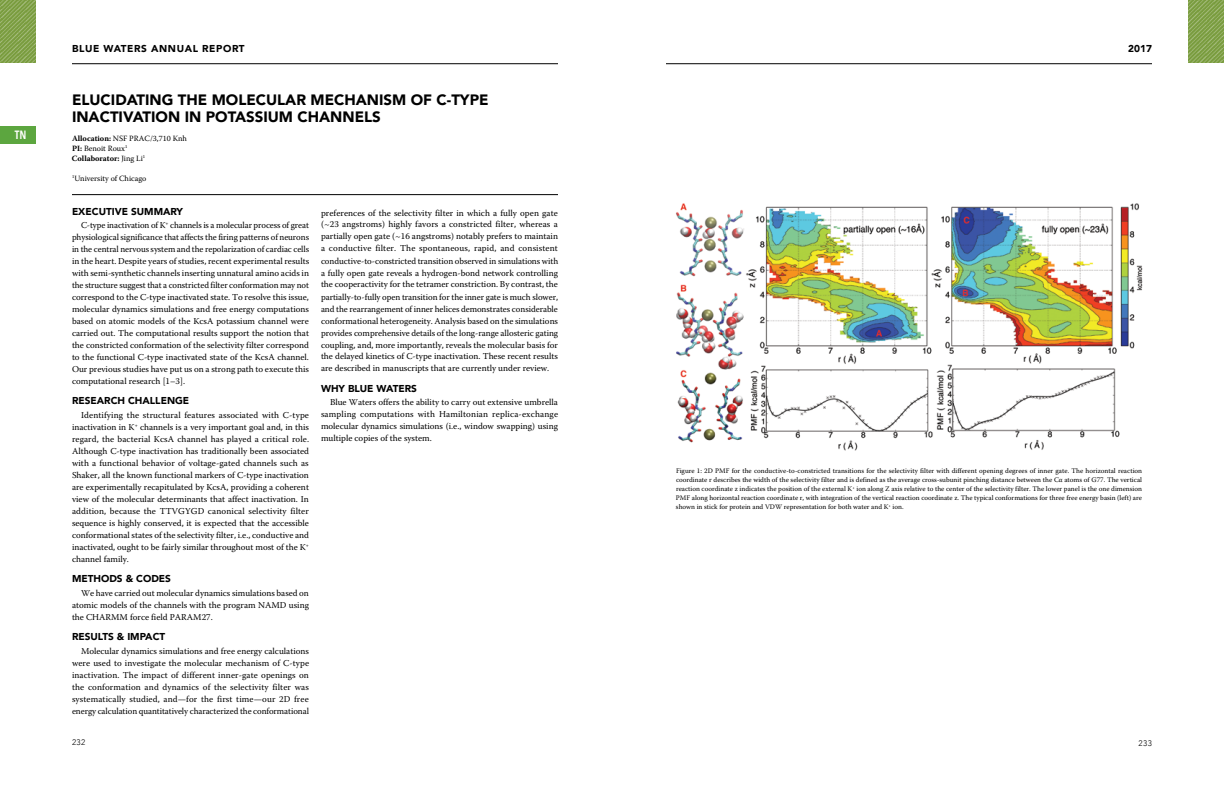
<style>
.page{position:relative;width:1224px;height:792px;background:#fff}
.page>*{position:absolute;margin:0;border:0;box-sizing:border-box;transform-origin:0 0}
.t1{font:900 15px/17px "Avenir";color:#000}
.t2{font:600 12px "Avenir Next Condensed";color:#fff}
.t3{font:900 10px "Avenir";color:#000}
.t4{font:900 10px "Avenir";letter-spacing:.06em;color:#000}
.t5{font:9px/12px "Warnock Pro";color:#000;text-align:justify}
.t6{font:8px/10px "Warnock Pro";color:#000}
.t7{font:300 8px "Avenir";letter-spacing:.06em;color:#000}
.t8{font:7px/9px "Warnock Pro";color:#000;text-align:justify}
.s1{font-weight:700}
</style>
<div class="page">
<img style="left:0;top:0;width:36px;height:63px">
<img style="left:1188px;top:0;width:36px;height:63px">
<img style="left:676px;top:203px;width:467px;height:248px">
<hr style="left:72px;top:194px;width:486px;height:1px;background:#000">
<div style="left:0;top:126px;width:36px;height:18px;background:#5ca63f"></div>
<hr style="left:666px;top:63px;width:486px;height:1px;background:#000">
<hr style="left:72px;top:63px;width:486px;height:1px;background:#000">
<h2 class="t2" style="left:15px;top:125px;width:13px">TN</h2>
<p class="t4" style="left:72px;top:40px;width:174px">BLUE WATERS ANNUAL REPORT</p>
<p class="t3" style="left:1128px;top:40px;width:25px">2017</p>
<h1 class="t1" style="left:72px;top:91px;width:418px">ELUCIDATING THE MOLECULAR MECHANISM OF C-TYPE<br>INACTIVATION IN POTASSIUM CHANNELS</h1>
<p class="t6" style="left:72px;top:133px;width:116px"><span class="s1">Allocation:</span> NSF PRAC/3,710 Knh<br><span class="s1">PI:</span> Benoit Roux<sup>1<br></sup><span class="s1">Collaborator:</span> Jing Li<sup>1</sup></p>
<p class="t6" style="left:72px;top:173px;width:76px"><sup>1</sup>University of Chicago</p>
<p class="t3" style="left:72px;top:202px;width:113px">EXECUTIVE SUMMARY</p>
<p class="t5" style="left:72px;top:219px;width:239px;text-indent:9px">C-type inactivation of K<sup>+</sup> channels is a molecular process of great physiological significance that affects the firing patterns of neurons in the central nervous system and the repolarization of cardiac cells in the heart. Despite years of studies, recent experimental results with semi-synthetic channels inserting unnatural amino acids in the structure suggest that a constricted filter conformation may not correspond to the C-type inactivated state. To resolve this issue, molecular dynamics simulations and free energy computations based on atomic models of the KcsA potassium channel were carried out. The computational results support the notion that the constricted conformation of the selectivity filter correspond to the functional C-type inactivated state of the KcsA channel.<br>Our previous studies have put us on a strong path to execute this computational research [1–3].</p>
<p class="t3" style="left:72px;top:392px;width:119px">RESEARCH CHALLENGE</p>
<p class="t5" style="left:72px;top:409px;width:239px;text-indent:9px">Identifying the structural features associated with C-type inactivation in K<sup>+</sup> channels is a very important goal and, in this regard, the bacterial KcsA channel has played a critical role.<br>Although C-type inactivation has traditionally been associated with a functional behavior of voltage-gated channels such as Shaker, all the known functional markers of C-type inactivation are experimentally recapitulated by KcsA, providing a coherent view of the molecular determinants that affect inactivation. In addition, because the TTVGYGD canonical selectivity filter sequence is highly conserved, it is expected that the accessible conformational states of the selectivity filter, i.e., conductive and inactivated, ought to be fairly similar throughout most of the K<sup>+ </sup>channel family.</p>
<p class="t3" style="left:72px;top:570px;width:101px">METHODS &amp; CODES</p>
<p class="t5" style="left:72px;top:587px;width:239px;text-indent:9px">We have carried out molecular dynamics simulations based on atomic models of the channels with the program NAMD using the CHARMM force field PARAM27.</p>
<p class="t3" style="left:72px;top:628px;width:95px">RESULTS &amp; IMPACT</p>
<p class="t5" style="left:72px;top:645px;width:239px;text-indent:9px">Molecular dynamics simulations and free energy calculations were used to investigate the molecular mechanism of C-type inactivation. The impact of different inner-gate openings on the conformation and dynamics of the selectivity filter was systematically studied, and—for the first time—our 2D free energy calculation quantitatively characterized the conformational</p>
<p class="t5" style="left:321px;top:206px;width:239px">preferences of the selectivity filter in which a fully open gate (~23 angstroms) highly favors a constricted filter, whereas a partially open gate (~16 angstroms) notably prefers to maintain a conductive filter. The spontaneous, rapid, and consistent conductive-to-constricted transition observed in simulations with a fully open gate reveals a hydrogen-bond network controlling the cooperactivity for the tetramer constriction. By contrast, the partially-to-fully open transition for the inner gate is much slower, and the rearrangement of inner helices demonstrates considerable conformational heterogeneity. Analysis based on the simulations provides comprehensive details of the long-range allosteric gating coupling, and, more importantly, reveals the molecular basis for the delayed kinetics of C-type inactivation. These recent results are described in manuscripts that are currently under review.</p>
<p class="t3" style="left:321px;top:379px;width:98px">WHY BLUE WATERS</p>
<p class="t5" style="left:321px;top:396px;width:239px;text-indent:9px">Blue Waters offers the ability to carry out extensive umbrella sampling computations with Hamiltonian replica-exchange molecular dynamics simulations (i.e., window swapping) using multiple copies of the system.</p>
<p class="t8" style="left:676px;top:466px;width:468px">Figure 1: 2D PMF for the conductive-to-constricted transitions for the selectivity filter with different opening degrees of inner gate. The horizontal reaction coordinate r describes the width of the selectivity filter and is defined as the average cross-subunit pinching distance between the Cα atoms of G77. The vertical reaction coordinate z indicates the position of the external K<sup>+</sup> ion along Z axis relative to the center of the selectivity filter. The lower panel is the one dimension PMF along horizontal reaction coordinate r, with integration of the vertical reaction coordinate z. The typical conformations for three free energy basin (left) are shown in stick for protein and VDW representation for both water and K<sup>+</sup> ion.</p>
<p class="t7" style="left:72px;top:738px;width:15px">232</p>
<p class="t7" style="left:1139px;top:738px;width:15px">233</p>
</div>
